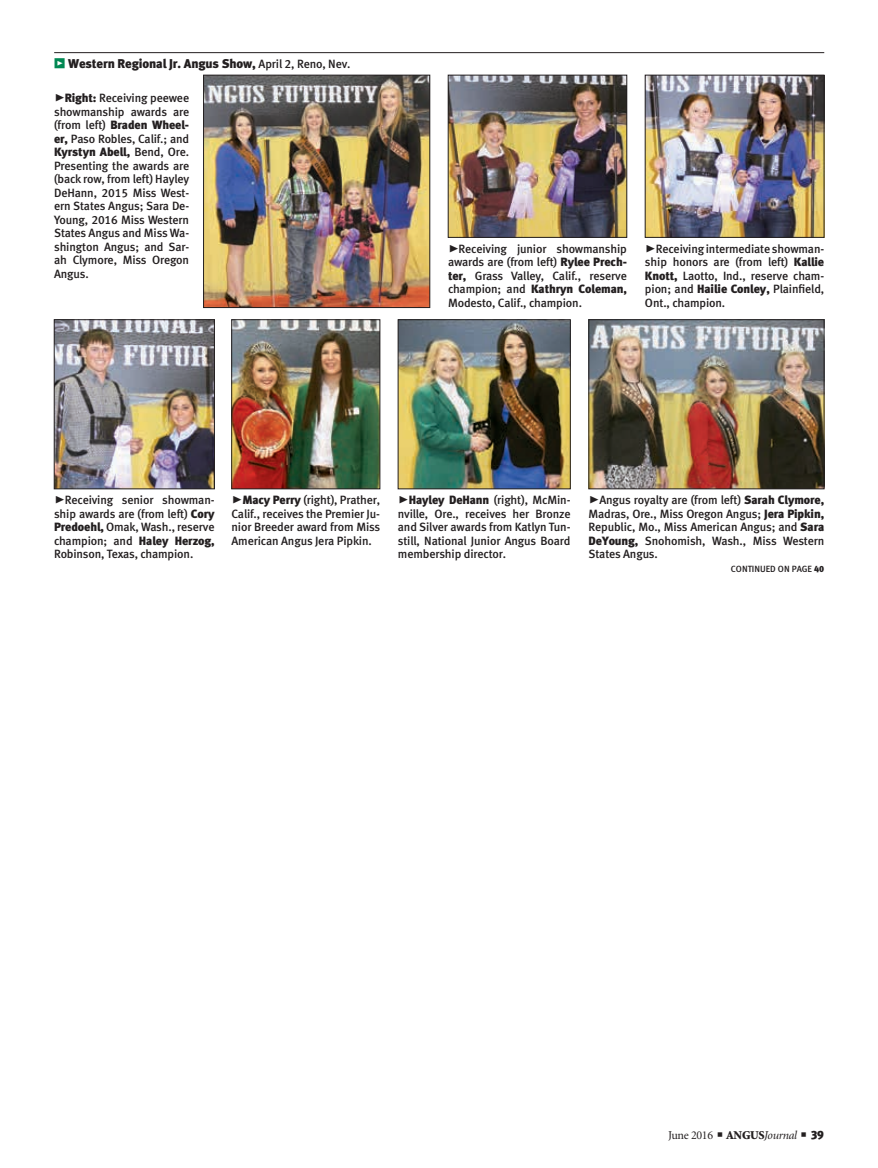
<style>
.page{position:relative;width:878px;height:1168px;background:#fff}
.page>*{position:absolute;margin:0;border:0;box-sizing:border-box;transform-origin:0 0}
.cutlines{font:12.75px "Meta Black LF";letter-spacing:-.01em;color:#231f20}
.cutlines-2{font:12px/13.5px "Meta Medium LF";letter-spacing:-.01em;color:#231f20;text-align:justify}
.t1{font:12px "Minion";letter-spacing:-.025em;color:#231f20}
.t2{font:9px "Meta Medium LF";color:#231f20}
.s1{font-family:"Meta Black Caps Expert";font-size:13.5px;color:#008852}
.s2{font-family:"Meta Medium LF";font-size:12px}
.s3{font-family:"Meta Black Caps Expert";font-size:21px}
.s4{font-family:"Meta Black LF"}
.s5{font-weight:900}
.s6{font-style:italic}
</style>
<div class="page">
<img style="left:56px;top:321px;width:156px;height:166px">
<div style="left:54px;top:319px;width:160px;height:170px;border:1px solid #231f20"></div>
<img style="left:233px;top:321px;width:145px;height:166px">
<div style="left:231px;top:319px;width:149px;height:170px;border:1px solid #231f20"></div>
<img style="left:400px;top:321px;width:168px;height:166px">
<div style="left:398px;top:319px;width:172px;height:170px;border:1px solid #231f20"></div>
<img style="left:590px;top:321px;width:232px;height:166px">
<div style="left:588px;top:319px;width:236px;height:170px;border:1px solid #231f20"></div>
<img style="left:205px;top:77px;width:223px;height:229px">
<div style="left:203px;top:75px;width:227px;height:233px;border:1px solid #231f20"></div>
<img style="left:450px;top:77px;width:175px;height:159px">
<div style="left:448px;top:75px;width:179px;height:163px;border:1px solid #231f20"></div>
<img style="left:647px;top:77px;width:175px;height:159px">
<div style="left:645px;top:75px;width:179px;height:163px;border:1px solid #231f20"></div>
<hr style="left:54px;top:52px;width:770px;height:1px;background:#231f20">
<p class="cutlines" style="left:54px;top:56px;width:298px"><span class="s1">z</span> Western Regional Jr. Angus Show, <span class="s2">April 2, Reno, Nev.</span></p>
<p class="cutlines-2" style="left:54px;top:91px;width:137px"><span class="s3">@</span><span class="s4">Right:</span> Receiving peewee showmanship awards are (from left) <span class="s4">Braden Wheel&shy;er,</span> Paso Robles, Calif.; and <span class="s4">Kyrstyn Abell,</span> Bend, Ore.<br>Presenting the awards are (back row, from left) Hayley DeHann, 2015 Miss West&shy;ern States Angus; Sara De-Young, 2016 Miss Western States Angus and Miss Wa&shy;shington Angus; and Sar&shy;ah Clymore, Miss Oregon Angus.</p>
<p class="cutlines-2" style="left:448px;top:242px;width:180px"><span class="s3">@</span>Receiving junior showmanship awards are (from left) <span class="s4">Rylee Prech&shy;ter,</span> Grass Valley, Calif., reserve champion; and <span class="s4">Kathryn Coleman, </span>Modesto, Calif., champion.</p>
<p class="cutlines-2" style="left:645px;top:242px;width:181px"><span class="s3">@</span>Receiving intermediate showman&shy;ship honors are (from left) <span class="s4">Kallie Knott,</span> Laotto, Ind., reserve cham&shy;pion; and <span class="s4">Hailie Conley,</span> Plainfield, Ont., champion.</p>
<p class="cutlines-2" style="left:54px;top:493px;width:162px"><span class="s3">@</span>Receiving senior showman&shy;ship awards are (from left) <span class="s4">Cory Predoehl,</span> Omak, Wash., reserve champion; and <span class="s4">Haley Herzog, </span>Robinson, Texas, champion.</p>
<p class="cutlines-2" style="left:231px;top:493px;width:150px"><span class="s3">@</span><span class="s4">Macy Perry</span> (right), Prather, Calif., receives the Premier Ju&shy;nior Breeder award from Miss American Angus Jera Pipkin.</p>
<p class="cutlines-2" style="left:398px;top:493px;width:174px"><span class="s3">@</span><span class="s4">Hayley DeHann</span> (right), McMin&shy;nville, Ore., receives her Bronze and Silver awards from Katlyn Tun&shy;still, National Junior Angus Board membership director.</p>
<p class="cutlines-2" style="left:588px;top:493px;width:237px"><span class="s3">@</span>Angus royalty are (from left) <span class="s4">Sarah Clymore, </span>Madras, Ore., Miss Oregon Angus; <span class="s4">Jera Pipkin, </span>Republic, Mo., Miss American Angus; and <span class="s4">Sara DeYoung,</span> Snohomish, Wash., Miss Western States Angus.</p>
<p class="t2" style="left:730px;top:563px;width:95px">CONTINUED ON PAGE <span class="s4">40</span></p>
<p class="t1" style="left:668px;top:1129px;width:157px">June 2016 ■ <span class="s5">ANGUS</span><span class="s6">Journal</span> ■ <span class="s4">39</span></p>
</div>
